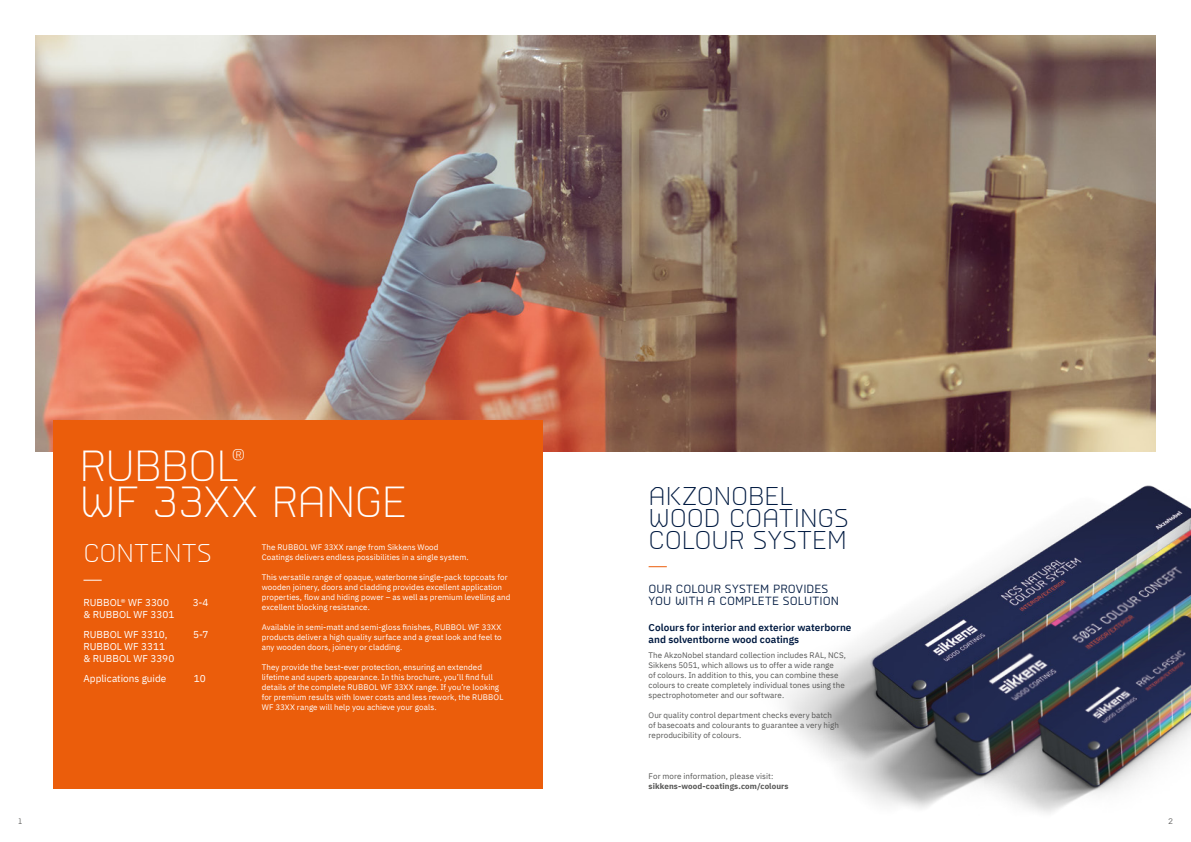
<style>
.page{position:relative;width:1191px;height:842px;background:#fff}
.page>*{position:absolute;margin:0;border:0;box-sizing:border-box;transform-origin:0 0}
.t1{font:300 44px/36px "Nubb";letter-spacing:-.02em;color:#fff}
.t2{font:300 26px/22px "Nubb";letter-spacing:-.005em;color:#001a41}
.t3{font:300 26px "Nubb";letter-spacing:.02em;color:#fff}
.t4{font:12px/12px "Nubb";letter-spacing:.01em;color:#001a41}
.t5{font:10px/12px "IBM Plex Sans";color:#fff}
.t6{font:600 10px/12px "IBM Plex Sans";color:#001a41}
.t7{font:8px/10px "IBM Plex Sans";letter-spacing:.01em;color:#fff}
.t8{font:8px/10px "IBM Plex Sans";letter-spacing:.005em;color:#575756}
.t9{font:700 8px "IBM Plex Sans";letter-spacing:.01em;color:#575756}
.t10{font:8px "Nubb";color:#575756}
</style>
<div class="page">
<img style="left:1103px;top:485px;width:88px;height:27px">
<img style="left:786px;top:512px;width:405px;height:297px">
<img style="left:984px;top:588px;width:207px;height:225px">
<img style="left:35px;top:35px;width:1120px;height:416px">
<svg style="left:648px;top:566px;width:19px;height:1px"></svg>
<div style="left:53px;top:421px;width:489px;height:368px;background:#eb5d0b"></div>
<svg style="left:83px;top:580px;width:19px;height:1px"></svg>
<h1 class="t1" style="left:79px;top:449px;width:329px">RUBBOL<sup>®<br></sup>WF 33XX RANGE</h1>
<p class="t7" style="left:262px;top:541px;width:208px">The RUBBOL WF 33XX range from Sikkens Wood<br>Coatings delivers endless possibilities in a single system.</p>
<p class="t7" style="left:262px;top:571px;width:250px">This versatile range of opaque, waterborne single-pack topcoats for wooden joinery, doors and cladding provides excellent application properties, flow and hiding power – as well as premium levelling and excellent blocking resistance.</p>
<p class="t7" style="left:262px;top:621px;width:241px;text-align:justify">Available in semi-matt and semi-gloss finishes, RUBBOL WF 33XX products deliver a high quality surface and a great look and feel to any wooden doors, joinery or cladding.</p>
<p class="t7" style="left:262px;top:661px;width:243px">They provide the best-ever protection, ensuring an extended lifetime and superb appearance. In this brochure, you’ll find full details of the complete RUBBOL WF 33XX range. If you’re looking for premium results with lower costs and less rework, the RUBBOL WF 33XX range will help you achieve your goals.</p>
<p class="t8" style="left:648px;top:649px;width:199px">The AkzoNobel standard collection includes RAL, NCS, Sikkens 5051, which allows us to offer a wide range<br>of colours. In addition to this, you can combine these colours to create completely individual tones using the spectrophotometer and our software.</p>
<p class="t8" style="left:648px;top:709px;width:192px">Our quality control department checks every batch of basecoats and colourants to guarantee a very high reproducibility of colours.</p>
<h2 class="t2" style="left:648px;top:485px;width:202px">AKZONOBEL<br>WOOD COATINGS<br>COLOUR SYSTEM</h2>
<h2 class="t3" style="left:83px;top:537px;width:130px">CONTENTS</h2>
<p class="t5" style="left:83px;top:596px;width:92px">RUBBOL® WF 3300 &amp; RUBBOL WF 3301</p>
<p class="t5" style="left:83px;top:628px;width:92px">RUBBOL WF 3310,<br>RUBBOL WF 3311 &amp; RUBBOL WF 3390</p>
<p class="t5" style="left:83px;top:671px;width:84px">Applications guide</p>
<h3 class="t4" style="left:648px;top:583px;width:192px">OUR COLOUR SYSTEM PROVIDES<br>YOU WITH A COMPLETE SOLUTION</h3>
<p class="t6" style="left:648px;top:620px;width:204px">Colours for interior and exterior waterborne and solventborne wood coatings</p>
<p class="t5" style="left:193px;top:596px;width:17px">3-4</p>
<p class="t5" style="left:193px;top:628px;width:17px">5-7</p>
<p class="t5" style="left:194px;top:671px;width:13px">10</p>
<p class="t8" style="left:648px;top:770px;width:126px">For more information, please visit:</p>
<p class="t9" style="left:648px;top:780px;width:142px">sikkens-wood-coatings.com/colours</p>
<p class="t10" style="left:18px;top:816px;width:6px">1</p>
<p class="t10" style="left:1168px;top:816px;width:6px">2</p>
</div>
